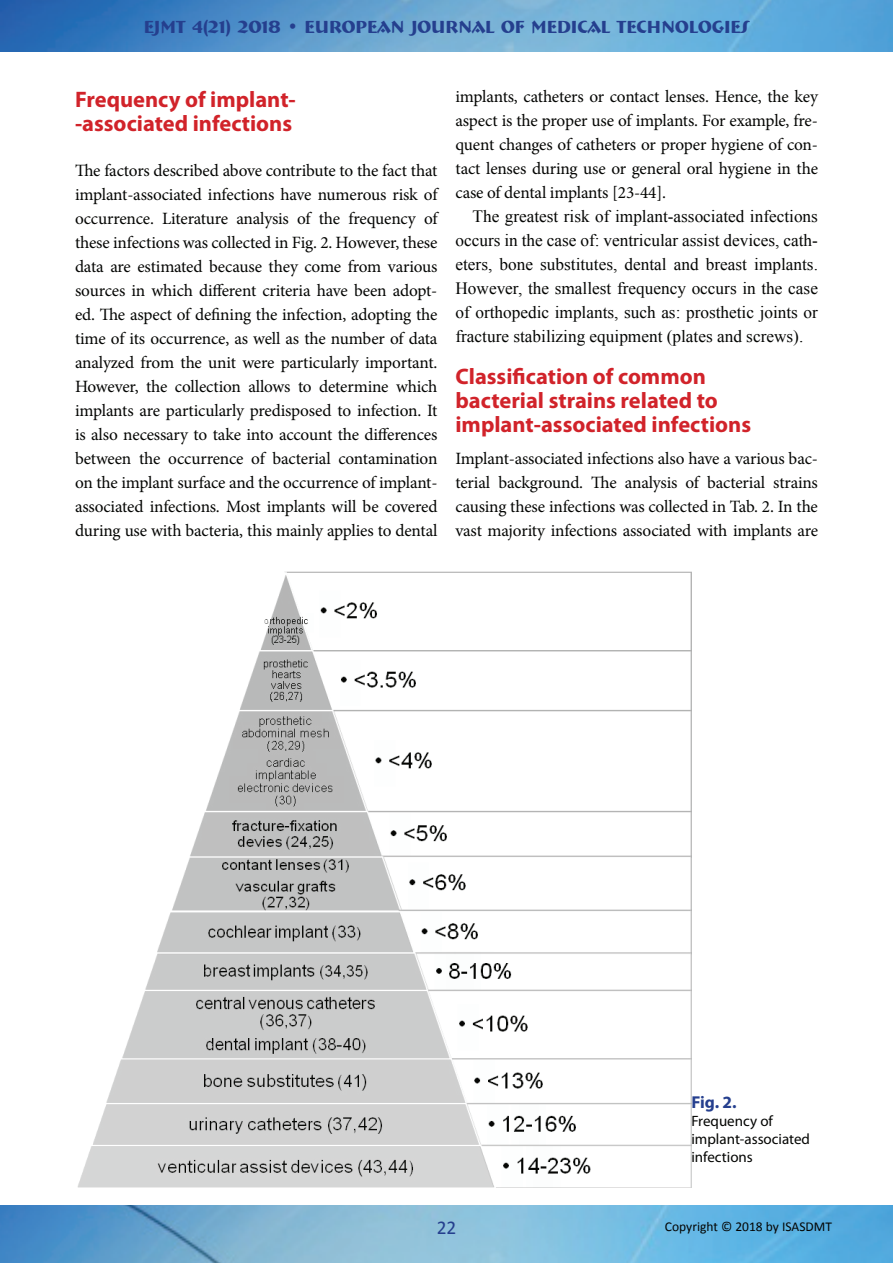
<style>
.page{position:relative;width:893px;height:1263px;background:#fff}
.page>*{position:absolute;margin:0;border:0;box-sizing:border-box;transform-origin:0 0}
.t1{font:700 22.5px/24px "Myriad Pro";color:#d1232a;text-align:center}
.t2{font:19.5px "Calibri";color:#253f8e}
.t3{font:700 18px "Bremen BT";color:#253f8e}
.t4{font:17.25px/24px "Minion Pro";letter-spacing:-.01em;color:#040503;text-align:justify}
.t5{font:17.25px/24px "Times New Roman";color:#040503;text-align:justify}
.t6{font:700 17.25px "Myriad Pro";color:#253f8e}
.t7{font:15px/18px "Myriad Pro";color:#040503}
.t8{font:13.5px "Calibri";color:#040503}
</style>
<div class="page">
<img style="left:0;top:0;width:893px;height:52px">
<img style="left:0;top:1205px;width:893px;height:58px">
<img style="left:77px;top:571px;width:614px;height:617px">
<p class="t3" style="left:144px;top:15px;width:607px">EJMT 4(21) 2018 • EUROPEAN JOURNAL OF MEDICAL TECHNOLOGIES</p>
<h1 class="t1" style="left:75px;top:87px;width:221px">Frequency of implant&shy;associated infections</h1>
<p class="t4" style="left:75px;top:158px;width:364px">The factors described above contribute to the fact that implant-associated infections have numerous risk of occurrence. Literature analysis of the frequency of these infections was collected in Fig. 2. However, these data are estimated because they come from various sources in which different criteria have been adopt&shy;ed. The aspect of defining the infection, adopting the time of its occurrence, as well as the number of data analyzed from the unit were particularly important.<br>However, the collection allows to determine which implants are particularly predisposed to infection. It is also necessary to take into account the differences between the occurrence of bacterial contamination on the implant surface and the occurrence of implant&shy;associated infections. Most implants will be covered during use with bacteria, this mainly applies to dental</p>
<p class="t4" style="left:455px;top:85px;width:364px">implants, catheters or contact lenses. Hence, the key aspect is the proper use of implants. For example, fre&shy;quent changes of catheters or proper hygiene of con&shy;tact lenses during use or general oral hygiene in the case of dental implants [23-44].</p>
<p class="t5" style="left:455px;top:204px;width:364px;text-indent:17px">The greatest risk of implant-associated infections occurs in the case of: ventricular assist devices, cath&shy;eters, bone substitutes, dental and breast implants.<br>However, the smallest frequency occurs in the case of orthopedic implants, such as: prosthetic joints or fracture stabilizing equipment (plates and screws).</p>
<h1 class="t1" style="left:455px;top:363px;width:297px;text-align:left">Classification of common bacterial strains related to implant-associated infections</h1>
<p class="t4" style="left:455px;top:447px;width:364px">Implant-associated infections also have a various bac&shy;terial background. The analysis of bacterial strains causing these infections was collected in Tab. 2. In the vast majority infections associated with implants are</p>
<p class="t6" style="left:691px;top:1091px;width:47px">Fig. 2.</p>
<p class="t7" style="left:691px;top:1112px;width:120px">Frequency of implant-associated infections</p>
<p class="t2" style="left:437px;top:1215px;width:21px">22</p>
<p class="t8" style="left:665px;top:1218px;width:169px">Copyright © 2018 by ISASDMT</p>
</div>
